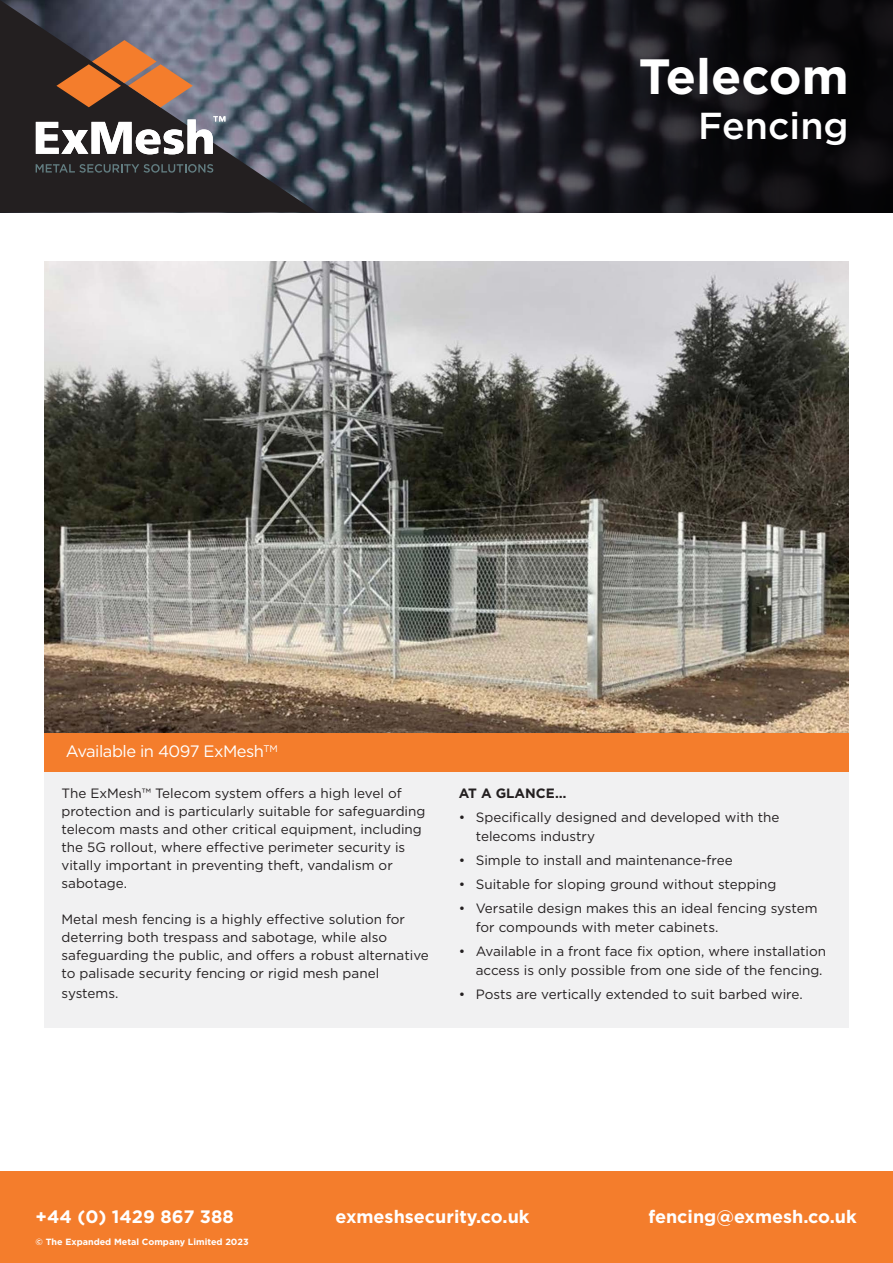
<style>
.page{position:relative;width:893px;height:1263px;background:#fff}
.page>*{position:absolute;margin:0;border:0;box-sizing:border-box;transform-origin:0 0}
.t1{font:700 49.5px "Gotham";color:#fff}
.t2{font:500 37.5px "Gotham";color:#fff}
.t3{font:700 18px "Gotham";color:#fff}
.t4{font:16.5px "Gotham";letter-spacing:-.03em;color:#fff}
.t5{font:13.5px/18px "Gotham";color:#231f20}
.t6{font:700 13.5px "Gotham";color:#231f20}
.t7{font:700 9px "Gotham";color:#fff}
</style>
<div class="page">
<img style="left:44px;top:261px;width:805px;height:472px">
<svg style="left:318px;top:0;width:575px;height:212px;background:#1f2026"></svg>
<div style="left:0;top:1171px;width:893px;height:92px;background:#f47d2c"></div>
<svg style="left:0;top:0;width:318px;height:213px;background:#45464f"></svg>
<svg style="left:36px;top:116px;width:189px;height:38px"></svg>
<svg style="left:36px;top:164px;width:177px;height:9px;background:#383f41"></svg>
<svg style="left:56px;top:40px;width:137px;height:67px;background:#986243"></svg>
<div style="left:44px;top:733px;width:805px;height:39px;background:#f47d2c"></div>
<div style="left:44px;top:772px;width:805px;height:256px;background:#f1f1f2"></div>
<h1 class="t1" style="left:639px;top:43px;width:211px">Telecom</h1>
<h2 class="t2" style="left:698px;top:101px;width:152px">Fencing</h2>
<p class="t4" style="left:66px;top:741px;width:213px">Available in 4097 ExMesh<sup>TM</sup></p>
<p class="t5" style="left:61px;top:784px;width:365px">The ExMesh™ Telecom system offers a high level of protection and is particularly suitable for safeguarding telecom masts and other critical equipment, including the 5G rollout, where effective perimeter security is vitally important in preventing theft, vandalism or sabotage.</p>
<p class="t5" style="left:61px;top:910px;width:369px">Metal mesh fencing is a highly effective solution for deterring both trespass and sabotage, while also safeguarding the public, and offers a robust alternative to palisade security fencing or rigid mesh panel</p>
<p class="t5" style="left:61px;top:983px;width:58px">systems.</p>
<p class="t6" style="left:459px;top:784px;width:109px">AT A GLANCE…</p>
<p class="t5" style="left:476px;top:807px;width:305px;line-height:19.5px;text-indent:-17px">• Specifically designed and developed with the telecoms industry</p>
<p class="t5" style="left:459px;top:851px;width:275px">• Simple to install and maintenance-free</p>
<p class="t5" style="left:459px;top:875px;width:319px">• Suitable for sloping ground without stepping</p>
<p class="t5" style="left:476px;top:898px;width:343px;line-height:19.5px;text-indent:-17px">• Versatile design makes this an ideal fencing system for compounds with meter cabinets.</p>
<p class="t5" style="left:459px;top:941px;width:369px;line-height:19.5px;text-align:right">• Available in a front face fix option, where installation access is only possible from one side of the fencing.</p>
<p class="t5" style="left:459px;top:985px;width:345px">• Posts are vertically extended to suit barbed wire.</p>
<h3 class="t3" style="left:36px;top:1205px;width:200px">+44 (0) 1429 867 388</h3>
<p class="t7" style="left:36px;top:1235px;width:215px">© The Expanded Metal Company Limited 2023</p>
<h3 class="t3" style="left:335px;top:1205px;width:196px">exmeshsecurity.co.uk</h3>
<h3 class="t3" style="left:648px;top:1205px;width:210px">fencing@exmesh.co.uk</h3>
</div>
